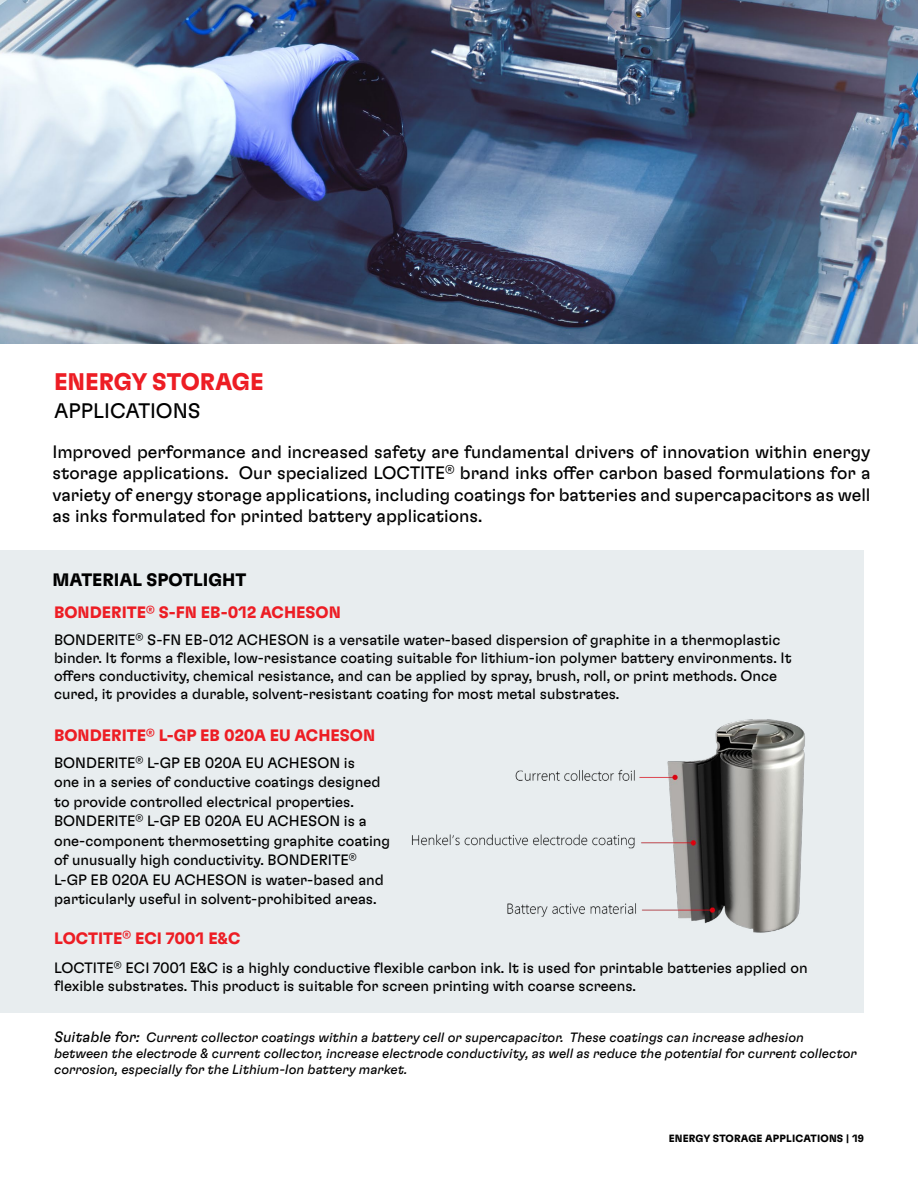
<style>
.page{position:relative;width:918px;height:1188px;background:#fff}
.page>*{position:absolute;margin:0;border:0;box-sizing:border-box;transform-origin:0 0}
.t1{font:700 24px "Henkel GT Flexa";color:#ed1d24}
.t2{font:21px "Henkel GT Flexa";color:#000}
.t3{font:18px/21.6px "Henkel GT Flexa";color:#000;text-align:justify}
.t4{font:700 18px "Henkel GT Flexa";color:#000}
.t5{font:700 16.5px "Henkel GT Flexa";color:#ed1d24}
.t6{font:15px/19.5px "Henkel GT Flexa";color:#000}
.t7{font:italic 13.5px/16.2px "Henkel GT Flexa";color:#000}
.t8{font:700 10.5px "Henkel GT Flexa";letter-spacing:.015em;color:#000}
.s1{font-size:15px}
</style>
<div class="page">
<img style="left:0;top:0;width:918px;height:343px">
<div style="left:0;top:551px;width:864px;height:462px;background:#e8edef"></div>
<img style="left:411px;top:719px;width:394px;height:214px">
<h1 class="t1" style="left:54px;top:366px;width:211px">ENERGY STORAGE</h1>
<h2 class="t2" style="left:54px;top:398px;width:148px">APPLICATIONS</h2>
<p class="t3" style="left:52px;top:440px;width:820px">Improved performance and increased safety are fundamental drivers of innovation within energy storage applications. Our specialized LOCTITE<sup>®</sup> brand inks offer carbon based formulations for a variety of energy storage applications, including coatings for batteries and supercapacitors as well as inks formulated for printed battery applications.</p>
<p class="t4" style="left:52px;top:569px;width:196px">MATERIAL SPOTLIGHT</p>
<p class="t5" style="left:54px;top:602px;width:288px">BONDERITE<sup>®</sup> S-FN EB-012 ACHESON</p>
<p class="t6" style="left:54px;top:630px;width:739px;line-height:18px">BONDERITE<sup>®</sup> S-FN EB-012 ACHESON is a versatile water-based dispersion of graphite in a thermoplastic binder. It forms a flexible, low-resistance coating suitable for lithium-ion polymer battery environments. It offers conductivity, chemical resistance, and can be applied by spray, brush, roll, or print methods. Once cured, it provides a durable, solvent-resistant coating for most metal substrates.</p>
<p class="t5" style="left:54px;top:725px;width:323px">BONDERITE<sup>®</sup> L-GP EB 020A EU ACHESON</p>
<p class="t6" style="left:54px;top:752px;width:338px">BONDERITE<sup>®</sup> L-GP EB 020A EU ACHESON is<br>one in a series of conductive coatings designed to provide controlled electrical properties.<br>BONDERITE<sup>®</sup> L-GP EB 020A EU ACHESON is a one-component thermosetting graphite coating of unusually high conductivity. BONDERITE<sup>® </sup>L-GP EB 020A EU ACHESON is water-based and particularly useful in solvent-prohibited areas.</p>
<p class="t5" style="left:54px;top:928px;width:188px">LOCTITE<sup>®</sup> ECI 7001 E&amp;C</p>
<p class="t6" style="left:54px;top:958px;width:755px;line-height:18px">LOCTITE<sup>®</sup> ECI 7001 E&amp;C is a highly conductive flexible carbon ink. It is used for printable batteries applied on flexible substrates. This product is suitable for screen printing with coarse screens.</p>
<p class="t7" style="left:54px;top:1028px;width:804px"><span class="s1">Suitable for:</span> Current collector coatings within a battery cell or supercapacitor. These coatings can increase adhesion between the electrode &amp; current collector, increase electrode conductivity, as well as reduce the potential for current collector corrosion, especially for the Lithium-Ion battery market.</p>
<p class="t8" style="left:669px;top:1132px;width:197px">ENERGY STORAGE APPLICATIONS | 19</p>
</div>
